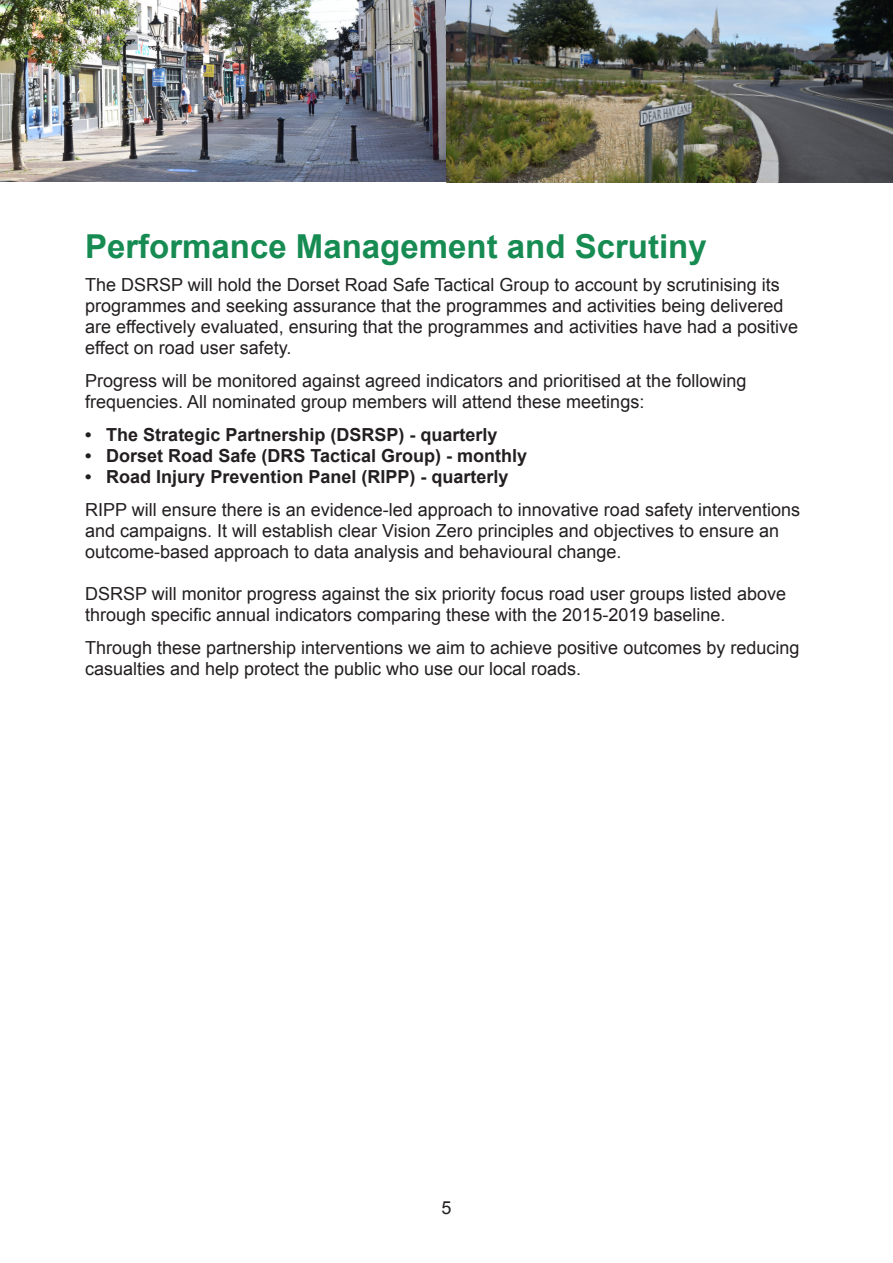
<style>
.page{position:relative;width:893px;height:1263px;background:#fff}
.page>*{position:absolute;margin:0;border:0;box-sizing:border-box;transform-origin:0 0}
.t1{font:700 33px "Arial";color:#168b52}
.t2{font:18px/21px "Arial";color:#231f20}
.t3{font:700 18px "Arial";color:#231f20}
</style>
<div class="page">
<img style="left:0;top:0;width:893px;height:182px">
<p class="t1" style="left:85px;top:225px;width:623px">Performance Management and Scrutiny</p>
<p class="t2" style="left:85px;top:274px;width:715px">The DSRSP will hold the Dorset Road Safe Tactical Group to account by scrutinising its programmes and seeking assurance that the programmes and activities being delivered are effectively evaluated, ensuring that the programmes and activities have had a positive effect on road user safety.</p>
<p class="t2" style="left:85px;top:370px;width:663px">Progress will be monitored against agreed indicators and prioritised at the following frequencies. All nominated group members will attend these meetings:</p>
<p class="t3" style="left:85px;top:423px;width:414px">• The Strategic Partnership (DSRSP) - quarterly</p>
<p class="t3" style="left:85px;top:444px;width:443px">• Dorset Road Safe (DRS Tactical Group) - monthly</p>
<p class="t3" style="left:85px;top:465px;width:425px">• Road Injury Prevention Panel (RIPP) - quarterly</p>
<p class="t2" style="left:85px;top:499px;width:716px">RIPP will ensure there is an evidence-led approach to innovative road safety interventions and campaigns. It will establish clear Vision Zero principles and objectives to ensure an outcome-based approach to data analysis and behavioural change.</p>
<p class="t2" style="left:85px;top:583px;width:702px">DSRSP will monitor progress against the six priority focus road user groups listed above through specific annual indicators comparing these with the 2015-2019 baseline.</p>
<p class="t2" style="left:85px;top:637px;width:716px">Through these partnership interventions we aim to achieve positive outcomes by reducing casualties and help protect the public who use our local roads.</p>
<p class="t2" style="left:441px;top:1197px;width:12px">5</p>
</div>
